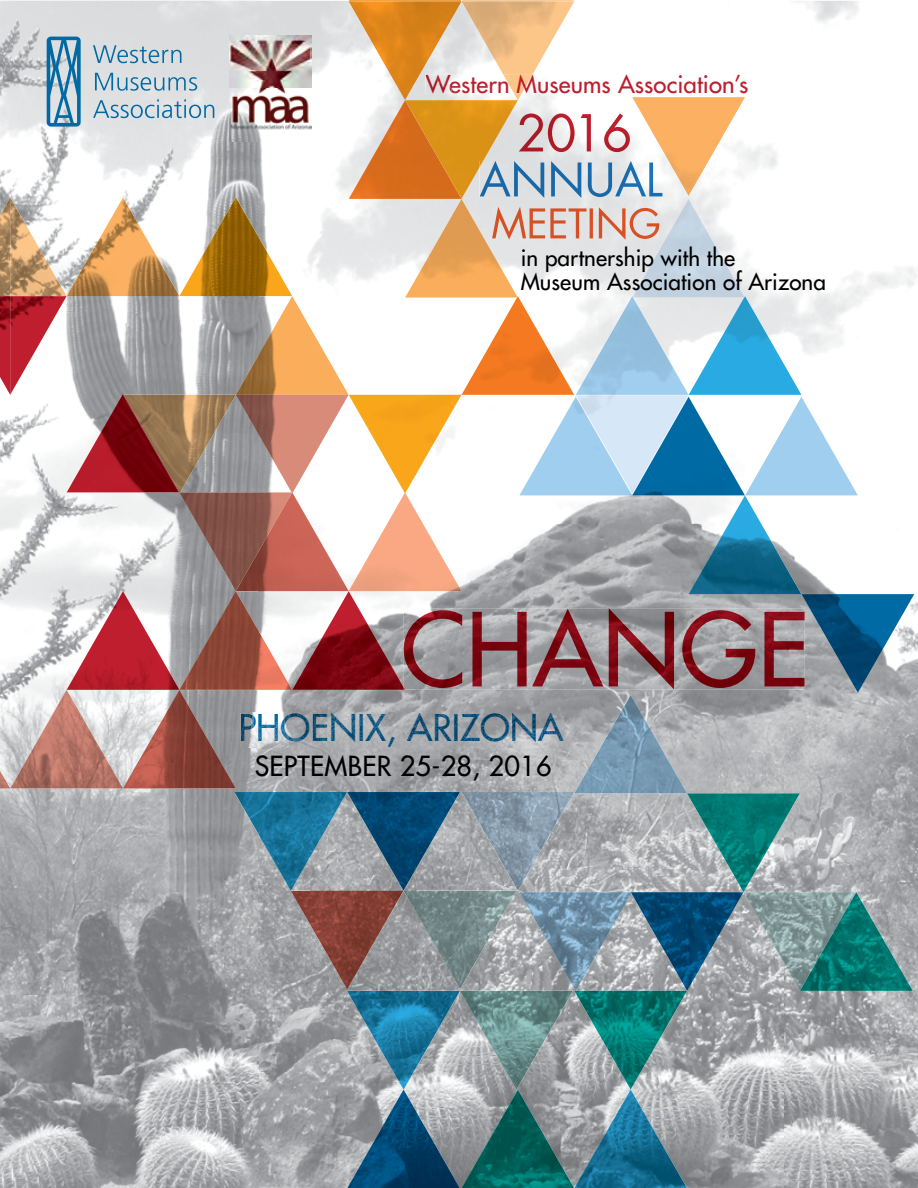
<style>
.page{position:relative;width:918px;height:1188px;background:#fff}
.page>*{position:absolute;margin:0;border:0;box-sizing:border-box;transform-origin:0 0}
.t1{font:36px "Futura";color:#003c64}
.t2{font:27px "Futura";letter-spacing:.01em;color:#000}
.t3{font:24px "Futura";letter-spacing:.005em;color:#be1e2d}
.t4{font:22.5px/24px "Futura";letter-spacing:.005em;color:#000}
.s1{color:#a91826}
.s2{color:#b41c29}
.s3{color:#bd1e2c}
.s4{color:#be1f28}
.s5{color:#bc1e2c}
.s6{color:#003d65}
.s7{color:#006aa4}
.s8{color:#00426b}
.s9{color:#004c7a}
.s10{color:#005180}
.s11{color:#004c79}
.s12{color:#00416b}
.s13{color:#004773}
.s14{color:#004b79}
</style>
<div class="page">
<img style="left:0;top:1px;width:258px;height:1187px">
<img style="left:312px;top:52px;width:523px;height:556px">
<img style="left:835px;top:267px;width:83px;height:921px">
<img style="left:258px;top:142px;width:54px;height:1046px">
<img style="left:310px;top:689px;width:106px;height:499px">
<img style="left:784px;top:689px;width:52px;height:499px">
<img style="left:416px;top:689px;width:368px;height:499px">
<img style="left:67px;top:197px;width:225px;height:99px">
<img style="left:405px;top:100px;width:113px;height:198px">
<img style="left:349px;top:1px;width:113px;height:198px">
<img style="left:0;top:197px;width:67px;height:198px">
<img style="left:236px;top:296px;width:113px;height:295px">
<img style="left:124px;top:395px;width:112px;height:99px">
<img style="left:349px;top:395px;width:113px;height:196px">
<img style="left:462px;top:296px;width:112px;height:99px">
<img style="left:462px;top:1px;width:112px;height:99px">
<svg style="left:349px;top:0;width:225px;height:1px"></svg>
<img style="left:10px;top:296px;width:57px;height:1px">
<img style="left:519px;top:892px;width:281px;height:99px">
<img style="left:462px;top:1090px;width:225px;height:98px">
<img style="left:347px;top:991px;width:113px;height:197px">
<img style="left:460px;top:991px;width:227px;height:99px">
<img style="left:800px;top:892px;width:113px;height:99px">
<img style="left:574px;top:695px;width:113px;height:98px">
<img style="left:687px;top:793px;width:113px;height:99px">
<img style="left:179px;top:492px;width:113px;height:198px">
<img style="left:10px;top:690px;width:226px;height:99px">
<img style="left:0;top:771px;width:10px;height:18px">
<img style="left:519px;top:397px;width:339px;height:98px">
<img style="left:67px;top:394px;width:112px;height:98px">
<img style="left:123px;top:395px;width:56px;height:97px">
<img style="left:67px;top:591px;width:112px;height:99px">
<img style="left:292px;top:591px;width:113px;height:99px">
<img style="left:689px;top:495px;width:112px;height:99px">
<img style="left:801px;top:594px;width:113px;height:99px">
<img style="left:576px;top:395px;width:113px;height:99px">
<img style="left:633px;top:199px;width:112px;height:97px">
<img style="left:291px;top:891px;width:225px;height:98px">
<img style="left:234px;top:792px;width:226px;height:99px">
<img style="left:462px;top:792px;width:112px;height:99px">
<img style="left:576px;top:296px;width:225px;height:99px">
<img style="left:632px;top:97px;width:113px;height:99px">
<img style="left:404px;top:608px;width:401px;height:81px">
<img style="left:241px;top:713px;width:323px;height:34px">
<img style="left:256px;top:754px;width:295px;height:26px">
<img style="left:519px;top:114px;width:24px;height:37px">
<img style="left:548px;top:114px;width:27px;height:38px">
<img style="left:581px;top:114px;width:49px;height:38px">
<img style="left:480px;top:161px;width:182px;height:37px">
<svg style="left:480px;top:161px;width:3px;height:6px"></svg>
<img style="left:492px;top:207px;width:167px;height:33px">
<img style="left:426px;top:74px;width:322px;height:20px">
<img style="left:503px;top:74px;width:30px;height:20px">
<img style="left:230px;top:36px;width:82px;height:106px">
<svg style="left:47px;top:37px;width:34px;height:90px;background:#69a1c0"></svg>
<svg style="left:93px;top:45px;width:88px;height:18px;background:#a8c1d0"></svg>
<svg style="left:95px;top:73px;width:102px;height:18px;background:#aac4d2"></svg>
<svg style="left:93px;top:99px;width:121px;height:19px;background:#b0c7d5"></svg>
<p class="t3" style="left:426px;top:69px;width:324px"><span class="s1">W</span><span class="s2">e</span><span class="s3">s</span>tern <span class="s4">M</span><span class="s5">u</span>seums Association’s</p>
<p class="t4" style="left:521px;top:246px;width:307px">in partnership with the<br>Museum Association of Arizona</p>
<h1 class="t1" style="left:238px;top:705px;width:327px"><span class="s6">P</span><span class="s7">HO</span><span class="s8">E</span>N<span class="s9">I</span><span class="s10">X</span><span class="s11">,</span> <span class="s12">A</span>R<span class="s13">I</span><span class="s14">Z</span><span class="s13">O</span>N<span class="s8">A</span></h1>
<p class="t2" style="left:255px;top:749px;width:298px">SEPTEMBER 25-28, 2016</p>
</div>
